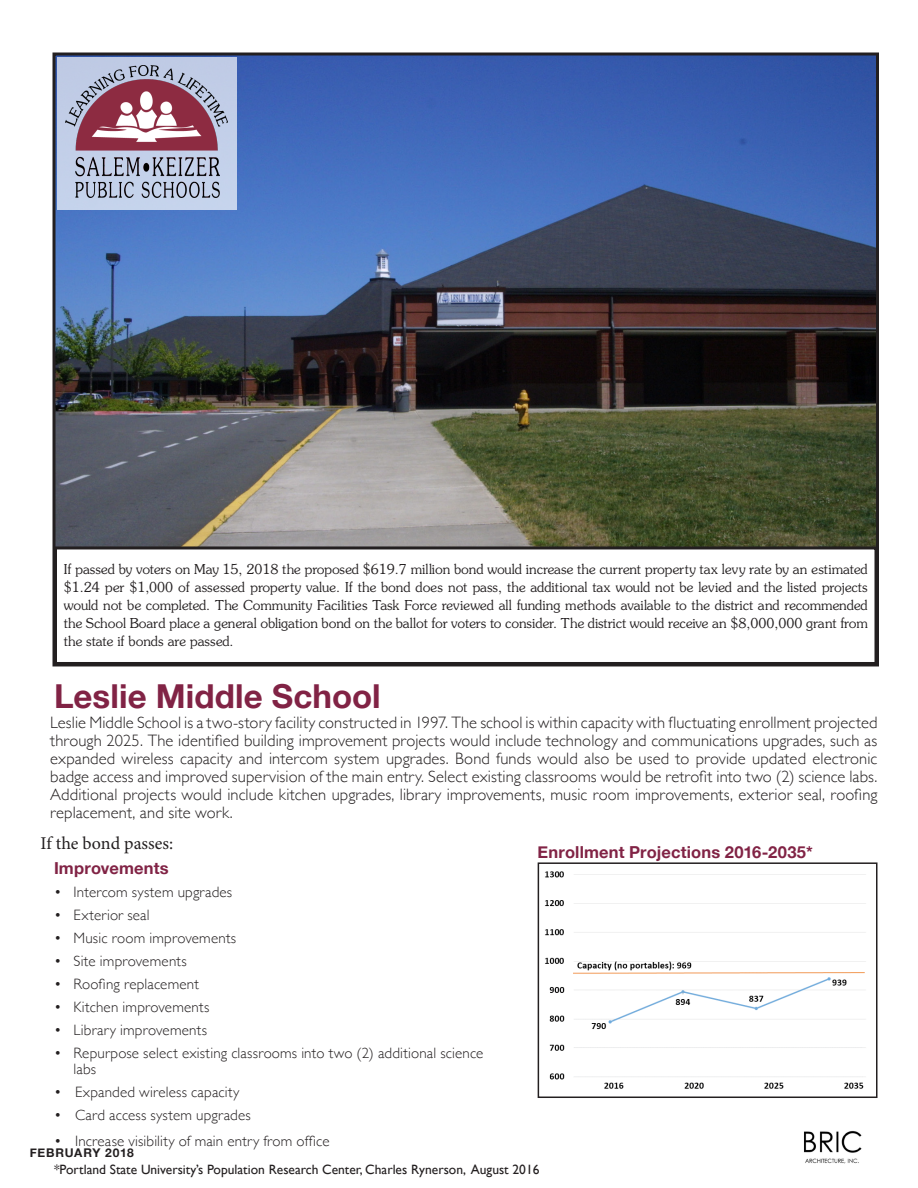
<style>
.page{position:relative;width:918px;height:1188px;background:#fff}
.page>*{position:absolute;margin:0;border:0;box-sizing:border-box;transform-origin:0 0}
.P_Body_1a_-_Roman_10{font:700 33px "Helvetica Neue";letter-spacing:.005em;color:#812345}
.t1{font:18px "Minion Pro";letter-spacing:-.005em;color:#231f20}
.P_Body_1a_-_Roman_9{font:300 16.5px/18px "Gill Sans";letter-spacing:.005em;color:#231f20;text-align:justify}
.P_Table_Body_Copy_2b{font:700 16.5px "Helvetica Neue";letter-spacing:.01em;color:#812345}
.t2{font:15px/18px "Souvenir";color:#231f20;text-align:justify}
.t3{font:300 15px/16.5px "Gill Sans";letter-spacing:.01em;color:#231f20}
.t4{font:13.5px "Gill Sans";color:#231f20}
.t5{font:700 12px "Helvetica Neue";letter-spacing:.06em;color:#231f20}
</style>
<div class="page">
<img style="left:56px;top:56px;width:819px;height:490px">
<div style="left:538px;top:862px;width:340px;height:236px;border:2px solid #231f20"></div>
<img style="left:545px;top:871px;width:321px;height:218px">
<div style="left:54px;top:546px;width:824px;height:119px;border:3px solid #231f20"></div>
<img style="left:804px;top:1131px;width:58px;height:32px">
<div style="left:57px;top:57px;width:179px;height:152px;background:#c2cfe9"></div>
<img style="left:66px;top:66px;width:161px;height:131px">
<p class="t2" style="left:64px;top:560px;width:806px">If passed by voters on May 15, 2018 the proposed $619.7 million bond would increase the current property tax levy rate by an estimated $1.24 per $1,000 of assessed property value. If the bond does not pass, the additional tax would not be levied and the listed projects would not be completed. The Community Facilities Task Force reviewed all funding methods available to the district and recommended the School Board place a general obligation bond on the ballot for voters to consider. The district would receive an $8,000,000 grant from the state if bonds are passed.</p>
<p class="P_Body_1a_-_Roman_10" style="left:54px;top:670px;width:328px">Leslie Middle School</p>
<p class="P_Body_1a_-_Roman_9" style="left:50px;top:713px;width:829px">Leslie Middle School is a two-story facility constructed in 1997. The school is within capacity with fluctuating enrollment projected through 2025. The identified building improvement projects would include technology and communications upgrades, such as expanded wireless capacity and intercom system upgrades. Bond funds would also be used to provide updated electronic badge access and improved supervision of the main entry. Select existing classrooms would be retrofit into two (2) science labs.<br>Additional projects would include kitchen upgrades, library improvements, music room improvements, exterior seal, roofing replacement, and site work.</p>
<p class="P_Table_Body_Copy_2b" style="left:538px;top:839px;width:277px">Enrollment Projections 2016-2035*</p>
<p class="t1" style="left:40px;top:831px;width:134px">If the bond passes:</p>
<p class="P_Table_Body_Copy_2b" style="left:54px;top:855px;width:116px">Improvements</p>
<p class="t3" style="left:54px;top:883px;width:180px">• Intercom system upgrades</p>
<p class="t3" style="left:54px;top:906px;width:97px">• Exterior seal</p>
<p class="t3" style="left:54px;top:929px;width:184px">• Music room improvements</p>
<p class="t3" style="left:54px;top:952px;width:134px">• Site improvements</p>
<p class="t3" style="left:54px;top:975px;width:146px">• Roofing replacement</p>
<p class="t3" style="left:54px;top:998px;width:157px">• Kitchen improvements</p>
<p class="t3" style="left:54px;top:1021px;width:154px">• Library improvements</p>
<p class="t3" style="left:74px;top:1044px;width:411px;text-indent:-20px">• Repurpose select existing classrooms into two (2) additional science labs</p>
<p class="t3" style="left:54px;top:1083px;width:187px">• Expanded wireless capacity</p>
<p class="t3" style="left:54px;top:1106px;width:198px">• Card access system upgrades</p>
<p class="t3" style="left:54px;top:1132px;width:277px">• Increase visibility of main entry from office</p>
<p class="t5" style="left:30px;top:1143px;width:106px">FEBRUARY 2018</p>
<p class="t4" style="left:54px;top:1162px;width:487px">*Portland State University’s Population Research Center, Charles Rynerson, August 2016</p>
</div>
